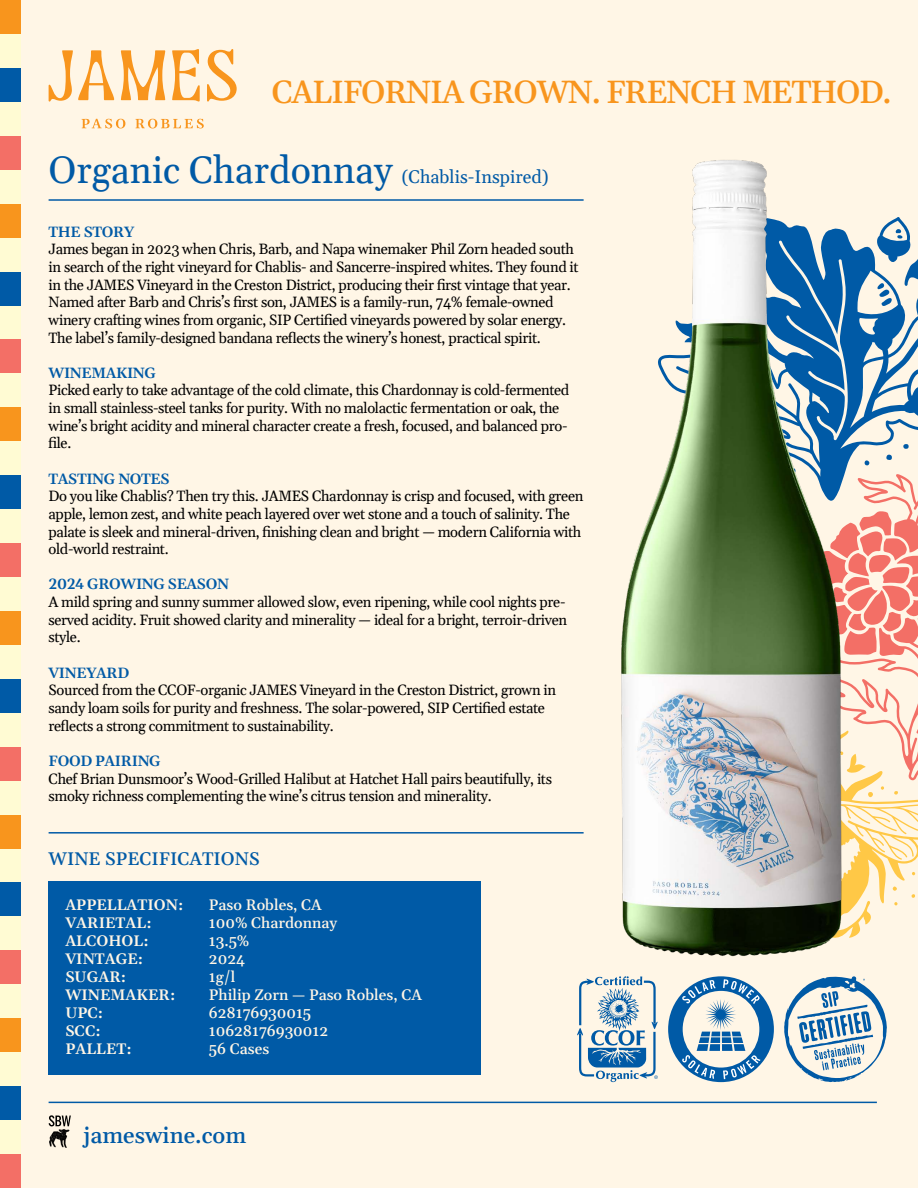
<style>
.page{position:relative;width:918px;height:1188px;background:#fff6e6}
.page>*{position:absolute;margin:0;border:0;box-sizing:border-box;transform-origin:0 0}
.t1{font:500 31.65px "Gelasio";letter-spacing:-.04em;color:#f8951d}
.t2{font:500 22.5px "Gelasio";color:#005aa6}
.t3{font:18px "Gelasio";color:#005aa6}
.t4{font:500 18px "Gelasio";color:#005aa6}
.t5{font:500 15px/18px "Gelasio";color:#fff6e6}
.t6{font:600 15px/18px "Gelasio";color:#fff6e6}
.t7{font:14.7px/17.7px "Gelasio";letter-spacing:-.025em;color:#000}
.t8{font:600 14.7px "Gelasio";letter-spacing:-.025em;color:#005aa6}
.s1{font-size:37.5px}
</style>
<div class="page">
<svg style="left:896px;top:306px;width:22px;height:124px"></svg>
<svg style="left:896px;top:217px;width:22px;height:89px"></svg>
<svg style="left:896px;top:780px;width:22px;height:101px"></svg>
<svg style="left:896px;top:803px;width:22px;height:31px"></svg>
<svg style="left:896px;top:444px;width:22px;height:336px"></svg>
<svg style="left:912px;top:871px;width:3px;height:4px"></svg>
<svg style="left:911px;top:894px;width:4px;height:4px"></svg>
<div style="left:49px;top:881px;width:432px;height:194px;background:#005aa6"></div>
<img style="left:621px;top:160px;width:275px;height:797px">
<img style="left:50px;top:1130px;width:20px;height:18px">
<svg style="left:49px;top:1115px;width:22px;height:11px"></svg>
<div style="left:0;top:34px;width:21px;height:34px;background:#fffbd3"></div>
<div style="left:0;top:102px;width:21px;height:34px;background:#fffbd3"></div>
<div style="left:0;top:170px;width:21px;height:34px;background:#fffbd3"></div>
<div style="left:0;top:0;width:21px;height:34px;background:#f8951d"></div>
<div style="left:0;top:68px;width:21px;height:34px;background:#005aa6"></div>
<div style="left:0;top:136px;width:21px;height:34px;background:#f36f66"></div>
<div style="left:0;top:238px;width:21px;height:34px;background:#fffbd3"></div>
<div style="left:0;top:305px;width:21px;height:34px;background:#fffbd3"></div>
<div style="left:0;top:373px;width:21px;height:34px;background:#fffbd3"></div>
<div style="left:0;top:204px;width:21px;height:34px;background:#f8951d"></div>
<div style="left:0;top:272px;width:21px;height:33px;background:#005aa6"></div>
<div style="left:0;top:339px;width:21px;height:34px;background:#f36f66"></div>
<div style="left:0;top:441px;width:21px;height:34px;background:#fffbd3"></div>
<div style="left:0;top:509px;width:21px;height:34px;background:#fffbd3"></div>
<div style="left:0;top:577px;width:21px;height:34px;background:#fffbd3"></div>
<div style="left:0;top:407px;width:21px;height:34px;background:#f8951d"></div>
<div style="left:0;top:475px;width:21px;height:34px;background:#005aa6"></div>
<div style="left:0;top:543px;width:21px;height:34px;background:#f36f66"></div>
<div style="left:0;top:645px;width:21px;height:34px;background:#fffbd3"></div>
<div style="left:0;top:713px;width:21px;height:34px;background:#fffbd3"></div>
<div style="left:0;top:781px;width:21px;height:34px;background:#fffbd3"></div>
<div style="left:0;top:611px;width:21px;height:34px;background:#f8951d"></div>
<div style="left:0;top:679px;width:21px;height:34px;background:#005aa6"></div>
<div style="left:0;top:747px;width:21px;height:34px;background:#f36f66"></div>
<div style="left:0;top:849px;width:21px;height:34px;background:#fffbd3"></div>
<div style="left:0;top:916px;width:21px;height:34px;background:#fffbd3"></div>
<div style="left:0;top:984px;width:21px;height:34px;background:#fffbd3"></div>
<div style="left:0;top:815px;width:21px;height:34px;background:#f8951d"></div>
<div style="left:0;top:883px;width:21px;height:33px;background:#005aa6"></div>
<div style="left:0;top:950px;width:21px;height:34px;background:#f36f66"></div>
<div style="left:0;top:1052px;width:21px;height:34px;background:#fffbd3"></div>
<div style="left:0;top:1120px;width:21px;height:34px;background:#fffbd3"></div>
<div style="left:0;top:1018px;width:21px;height:34px;background:#f8951d"></div>
<div style="left:0;top:1086px;width:21px;height:34px;background:#005aa6"></div>
<div style="left:0;top:1154px;width:21px;height:34px;background:#f36f66"></div>
<hr style="left:49px;top:199px;width:535px;height:2px;background:#005aa6">
<hr style="left:49px;top:832px;width:535px;height:2px;background:#005aa6">
<hr style="left:49px;top:1102px;width:828px;height:1px;background:#005aa6">
<svg style="left:577px;top:976px;width:81px;height:106px"></svg>
<svg style="left:668px;top:976px;width:106px;height:106px"></svg>
<svg style="left:784px;top:976px;width:103px;height:106px"></svg>
<svg style="left:49px;top:50px;width:65px;height:52px"></svg>
<svg style="left:121px;top:50px;width:44px;height:50px"></svg>
<svg style="left:172px;top:49px;width:28px;height:53px"></svg>
<svg style="left:207px;top:49px;width:30px;height:53px"></svg>
<svg style="left:82px;top:119px;width:43px;height:9px"></svg>
<svg style="left:135px;top:119px;width:69px;height:9px"></svg>
<h1 class="t1" style="left:272px;top:64px;width:622px">CALIFORNIA GROWN. FRENCH METHOD.</h1>
<p class="t3" style="left:49px;top:160px;width:502px"><span class="s1">Organic Chardonnay</span> (Chablis-Inspired)</p>
<p class="t8" style="left:49px;top:218px;width:87px">THE STORY</p>
<p class="t7" style="left:49px;top:238px;width:532px">James began in 2023 when Chris, Barb, and Napa winemaker Phil Zorn headed south in search of the right vineyard for Chablis- and Sancerre-inspired whites. They found it in the JAMES Vineyard in the Creston District, producing their first vintage that year.<br>Named after Barb and Chris’s first son, JAMES is a family-run, 74% female-owned winery crafting wines from organic, SIP Certified vineyards powered by solar energy.<br>The label’s family-designed bandana reflects the winery’s honest, practical spirit.</p>
<p class="t8" style="left:49px;top:360px;width:109px">WINEMAKING</p>
<p class="t7" style="left:49px;top:380px;width:522px">Picked early to take advantage of the cold climate, this Chardonnay is cold-fermented in small stainless-steel tanks for purity. With no malolactic fermentation or oak, the wine’s bright acidity and mineral character create a fresh, focused, and balanced pro&shy;file.</p>
<p class="t8" style="left:49px;top:465px;width:123px">TASTING NOTES</p>
<p class="t7" style="left:49px;top:485px;width:536px">Do you like Chablis? Then try this. JAMES Chardonnay is crisp and focused, with green apple, lemon zest, and white peach layered over wet stone and a touch of salinity. The palate is sleek and mineral-driven, finishing clean and bright — modern California with old-world restraint.</p>
<p class="t8" style="left:49px;top:571px;width:182px">2024 GROWING SEASON</p>
<p class="t7" style="left:49px;top:591px;width:520px;text-align:justify">A mild spring and sunny summer allowed slow, even ripening, while cool nights pre&shy;served acidity. Fruit showed clarity and minerality — ideal for a bright, terroir-driven style.</p>
<p class="t8" style="left:49px;top:659px;width:82px">VINEYARD</p>
<p class="t7" style="left:49px;top:679px;width:509px">Sourced from the CCOF-organic JAMES Vineyard in the Creston District, grown in sandy loam soils for purity and freshness. The solar-powered, SIP Certified estate reflects a strong commitment to sustainability.</p>
<p class="t8" style="left:49px;top:748px;width:114px">FOOD PAIRING</p>
<p class="t7" style="left:49px;top:768px;width:505px">Chef Brian Dunsmoor’s Wood-Grilled Halibut at Hatchet Hall pairs beautifully, its smoky richness complementing the wine’s citrus tension and minerality.</p>
<p class="t4" style="left:49px;top:843px;width:213px">WINE SPECIFICATIONS</p>
<p class="t6" style="left:65px;top:894px;width:119px">APPELLATION:<br>VARIETAL:<br>ALCOHOL:<br>VINTAGE:<br>SUGAR:<br>WINEMAKER:<br>UPC:<br>SCC:<br>PALLET:</p>
<p class="t5" style="left:209px;top:894px;width:215px">Paso Robles, CA<br>100% Chardonnay<br>13.5%<br>2024<br>1g/l<br>Philip Zorn — Paso Robles, CA<br>628176930015<br>10628176930012<br>56 Cases</p>
<h2 class="t2" style="left:83px;top:1115px;width:164px">jameswine.com</h2>
</div>
